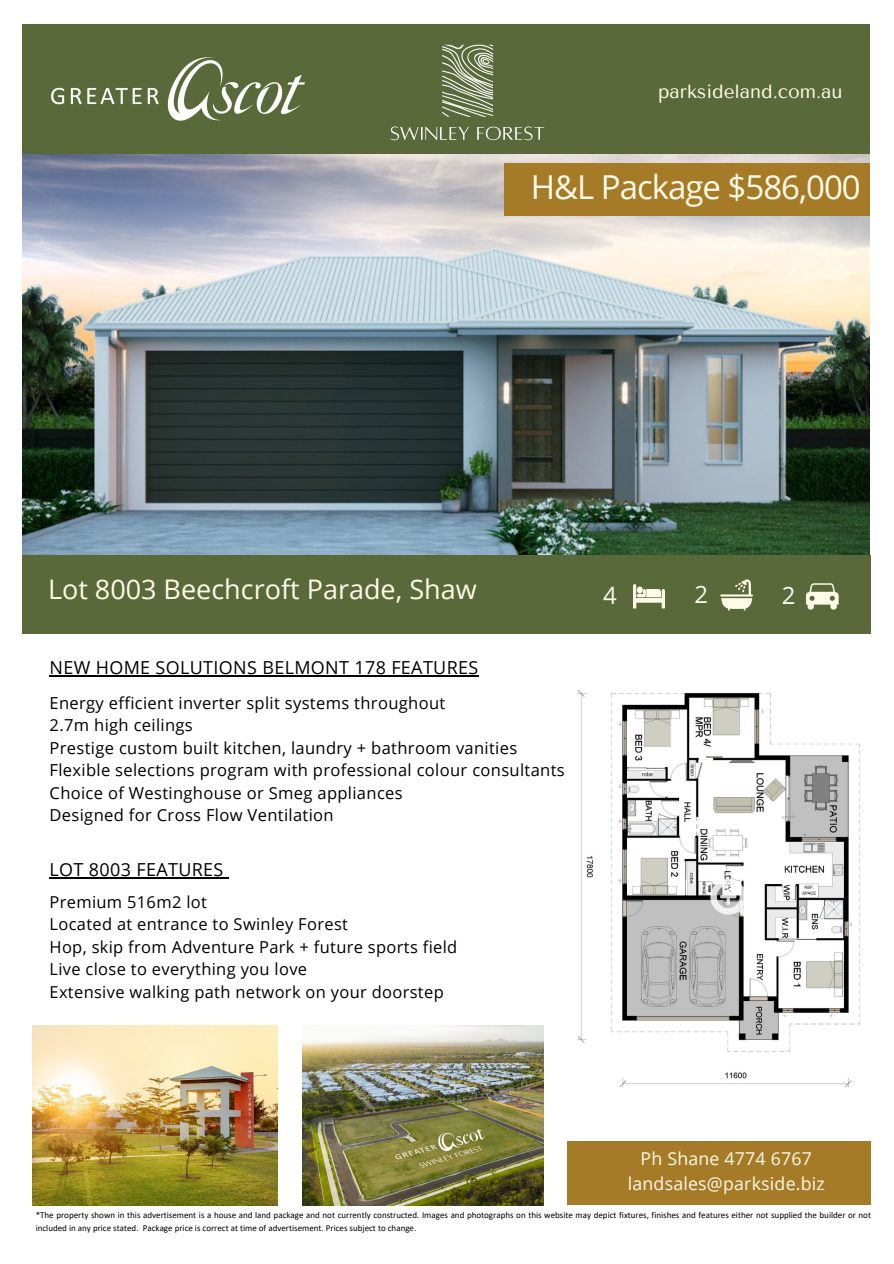
<style>
.page{position:relative;width:894px;height:1264px;background:#fff}
.page>*{position:absolute;margin:0;border:0;box-sizing:border-box;transform-origin:0 0}
.t1{font:33px "Open Sans";letter-spacing:-.03em;color:#fffbe9}
.t2{font:27px "Open Sans";color:#fffbe9}
.t3{font:24px "Open Sans";color:#fffbe9}
.t4{font:24px "Open Sans";color:#fff}
.t5{font:19.05px "Tenor Sans";color:#fffbe9}
.t6{font:18px "Open Sans";letter-spacing:.02em;color:#000}
.t7{font:17.7px/25.8px "Open Sans";letter-spacing:.015em;color:#fffbe9;text-align:center}
.t8{font:16.5px "Open Sans";letter-spacing:.02em;color:#000}
.t9{font:9px/12.3px "Calibri";color:#000}
</style>
<div class="page">
<img style="left:23px;top:154px;width:846px;height:401px">
<div style="left:504px;top:163px;width:365px;height:53px;background:#a67b28"></div>
<div style="left:23px;top:555px;width:847px;height:78px;background:#5a693a"></div>
<img style="left:32px;top:1025px;width:245px;height:180px">
<svg style="left:633px;top:584px;width:31px;height:24px"></svg>
<svg style="left:720px;top:579px;width:32px;height:31px"></svg>
<svg style="left:806px;top:583px;width:32px;height:26px"></svg>
<div style="left:23px;top:24px;width:846px;height:130px;background:#5a693a"></div>
<img style="left:390px;top:44px;width:155px;height:97px">
<img style="left:51px;top:57px;width:254px;height:64px">
<img style="left:302px;top:1025px;width:241px;height:180px">
<div style="left:567px;top:1141px;width:303px;height:63px;background:#a67b28"></div>
<img style="left:577px;top:690px;width:283px;height:398px">
<hr style="left:50px;top:675px;width:428px;height:1px;background:#000">
<hr style="left:50px;top:877px;width:174px;height:1px;background:#000">
<p class="t5" style="left:658px;top:80px;width:186px">parksideland.com.au</p>
<p class="t1" style="left:530px;top:164px;width:331px">H&amp;L Package $586,000</p>
<p class="t2" style="left:48px;top:569px;width:430px">Lot 8003 Beechcroft Parade, Shaw</p>
<p class="t3" style="left:603px;top:578px;width:15px">4</p>
<p class="t3" style="left:694px;top:577px;width:15px">2</p>
<p class="t4" style="left:781px;top:578px;width:15px">2</p>
<p class="t6" style="left:50px;top:655px;width:430px">NEW HOME SOLUTIONS BELMONT 178 FEATURES</p>
<p class="t8" style="left:50px;top:691px;width:397px">Energy efficient inverter split systems throughout</p>
<p class="t8" style="left:50px;top:713px;width:145px">2.7m high ceilings</p>
<p class="t8" style="left:50px;top:736px;width:469px">Prestige custom built kitchen, laundry + bathroom vanities</p>
<p class="t8" style="left:50px;top:758px;width:516px">Flexible selections program with professional colour consultants</p>
<p class="t8" style="left:50px;top:781px;width:354px">Choice of Westinghouse or Smeg appliances</p>
<p class="t8" style="left:50px;top:803px;width:285px">Designed for Cross Flow Ventilation</p>
<p class="t6" style="left:50px;top:857px;width:175px">LOT 8003 FEATURES</p>
<p class="t8" style="left:50px;top:890px;width:159px">Premium 516m2 lot</p>
<p class="t8" style="left:50px;top:912px;width:300px">Located at entrance to Swinley Forest</p>
<p class="t8" style="left:50px;top:935px;width:409px">Hop, skip from Adventure Park + future sports field</p>
<p class="t8" style="left:50px;top:957px;width:259px">Live close to everything you love</p>
<p class="t8" style="left:50px;top:980px;width:395px">Extensive walking path network on your doorstep</p>
<p class="t7" style="left:627px;top:1144px;width:198px">Ph Shane 4774 6767 landsales@parkside.biz</p>
<p class="t9" style="left:36px;top:1209px;width:836px">*The property shown in this advertisement is a house and land package and not currently constructed. Images and photographs on this website may depict fixtures, finishes and features either not supplied the builder or not included in any price stated. Package price is correct at time of advertisement. Prices subject to change.</p>
</div>
